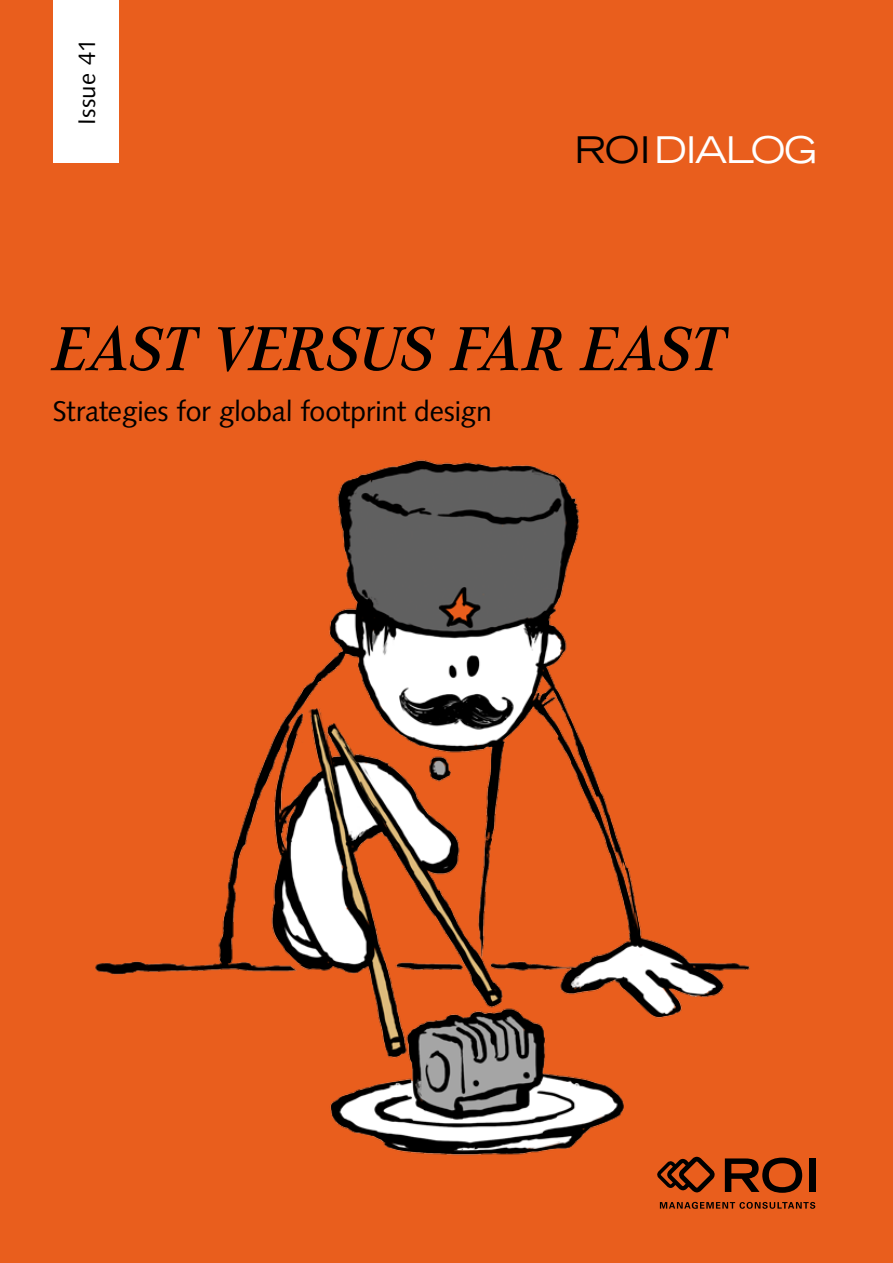
<style>
.page{position:relative;width:893px;height:1263px;background:#e95e1d}
.page>*{position:absolute;margin:0;border:0;box-sizing:border-box;transform-origin:0 0}
.t1{font:italic 600 64.5px "Corporate A";letter-spacing:-.005em;color:#000}
.t2{font:expanded 36.75px "Trade Gothic LT Std";letter-spacing:-.045em;color:#fff}
.t3{font:28.5px "Syntax";letter-spacing:-.01em;color:#000}
.t4{font:24px "Syntax";letter-spacing:.02em;color:#000}
.s1{color:#000}
</style>
<div class="page">
<div style="left:53px;top:0;width:66px;height:162px;background:#fff"></div>
<img style="left:95px;top:459px;width:721px;height:750px">
<p class="t4" style="left:73px;top:125px;width:88px;rotate:-90deg">Issue 41</p>
<p class="t2" style="left:574px;top:125px;width:244px"><span class="s1">ROI</span> DIALOG</p>
<h1 class="t1" style="left:52px;top:312px;width:674px">EAST VERSUS FAR EAST</h1>
<p class="t3" style="left:53px;top:394px;width:441px">Strategies for global footprint design</p>
</div>
